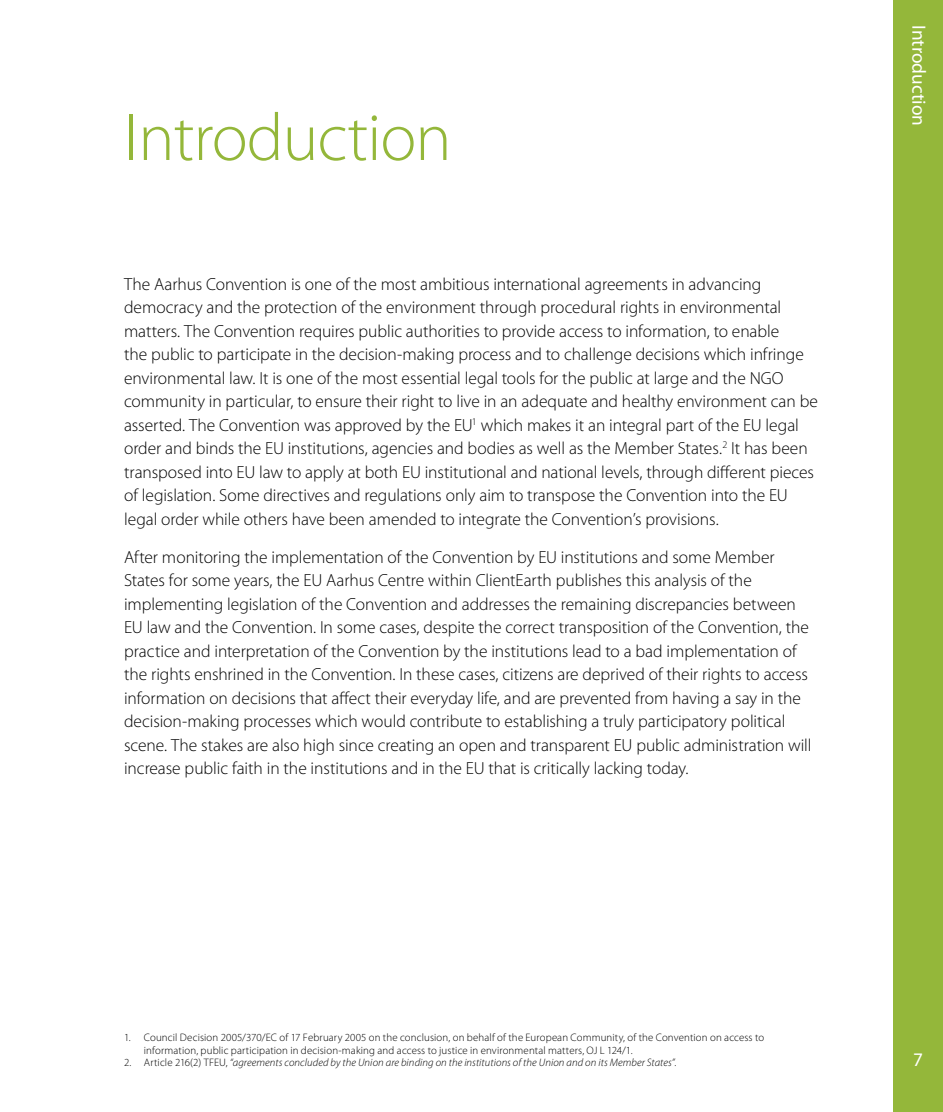
<style>
.page{position:relative;width:943px;height:1112px;background:#fff}
.page>*{position:absolute;margin:0;border:0;box-sizing:border-box;transform-origin:0 0}
.t1{font:300 67.73px "Myriad Pro";letter-spacing:-.015em;color:#94b73a}
.t2{font:19.25px "Myriad Pro";color:#fff}
.t3{font:300 17.5px/23.4px "Myriad Pro";letter-spacing:-.005em;color:#000}
.t4{font:300 10.85px/12.6px "Myriad Pro";letter-spacing:.01em;color:#000}
.t5{font:italic 300 10.85px "Myriad Pro";letter-spacing:.01em;color:#000}
.s1{font-style:normal}
</style>
<div class="page">
<div style="left:893px;top:0;width:50px;height:1111px;background:#94b73a"></div>
<h1 class="t1" style="left:124px;top:97px;width:329px">Introduction</h1>
<p class="t3" style="left:124px;top:272px;width:695px">The Aarhus Convention is one of the most ambitious international agreements in advancing democracy and the protection of the environment through procedural rights in environmental matters. The Convention requires public authorities to provide access to information, to enable<br>the public to participate in the decision-making process and to challenge decisions which infringe environmental law. It is one of the most essential legal tools for the public at large and the NGO community in particular, to ensure their right to live in an adequate and healthy environment can be asserted. The Convention was approved by the EU<sup>1</sup> which makes it an integral part of the EU legal order and binds the EU institutions, agencies and bodies as well as the Member States.<sup>2</sup> It has been transposed into EU law to apply at both EU institutional and national levels, through different pieces of legislation. Some directives and regulations only aim to transpose the Convention into the EU legal order while others have been amended to integrate the Convention’s provisions.</p>
<p class="t3" style="left:124px;top:545px;width:689px">After monitoring the implementation of the Convention by EU institutions and some Member States for some years, the EU Aarhus Centre within ClientEarth publishes this analysis of the implementing legislation of the Convention and addresses the remaining discrepancies between EU law and the Convention. In some cases, despite the correct transposition of the Convention, the practice and interpretation of the Convention by the institutions lead to a bad implementation of the rights enshrined in the Convention. In these cases, citizens are deprived of their rights to access information on decisions that affect their everyday life, and are prevented from having a say in the decision-making processes which would contribute to establishing a truly participatory political scene. The stakes are also high since creating an open and transparent EU public administration will increase public faith in the institutions and in the EU that is critically lacking today.</p>
<p class="t2" style="left:930px;top:25px;width:102px;rotate:90deg">Introduction</p>
<p class="t4" style="left:144px;top:1030px;width:621px;text-indent:-20px">1. Council Decision 2005/370/EC of 17 February 2005 on the conclusion, on behalf of the European Community, of the Convention on access to information, public participation in decision-making and access to justice in environmental matters, OJ L 124/1.</p>
<p class="t5" style="left:124px;top:1055px;width:554px"><span class="s1">2. Article 216(2) TFEU,</span> “agreements concluded by the Union are binding on the institutions of the Union and on its Member States”.</p>
<p class="t2" style="left:913px;top:1047px;width:11px">7</p>
</div>
